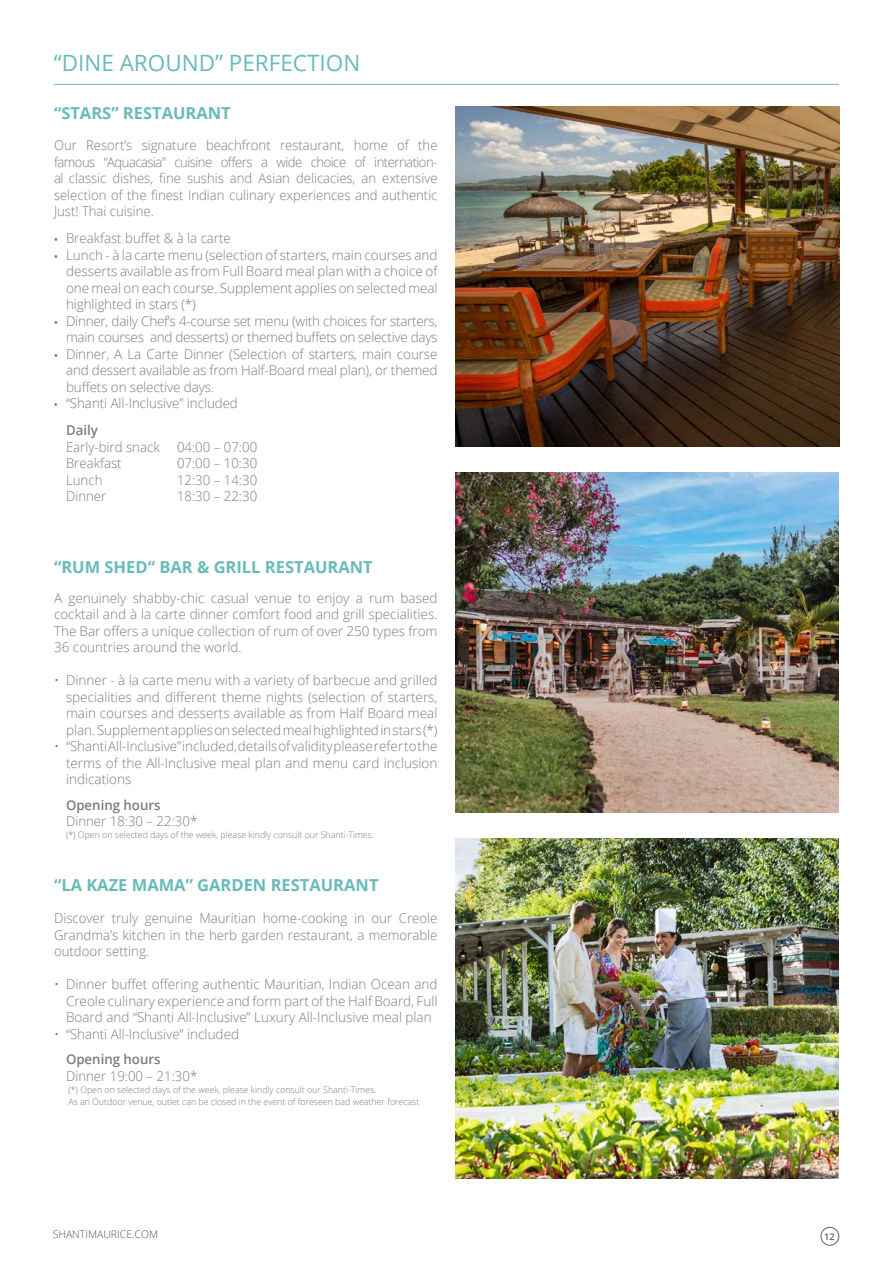
<style>
.page{position:relative;width:893px;height:1263px;background:#fff}
.page>*{position:absolute;margin:0;border:0;box-sizing:border-box;transform-origin:0 0}
.t1{font:22.5px "Open Sans";color:#68bbb9}
.t2{font:700 16.5px "Open Sans";color:#68bbb9}
.t3{font:300 13.5px/16.5px "Open Sans";color:#797c81;text-align:justify}
.t4{font:300 13.5px/16.5px "Open Sans";letter-spacing:-.02em;color:#797c81;text-align:right}
.t5{font:600 13.5px "Open Sans";color:#797c81}
.t6{font:300 10.5px "Open Sans";color:#545557}
.t7{font:600 9.15px "Open Sans";color:#5d6070}
.t8{font:300 9px/12px "Open Sans";color:#797c81}
.s1{font-family:"Myriad Pro";font-weight:400}
.s2{font-weight:600}
</style>
<div class="page">
<div style="left:821px;top:1227px;width:18px;height:18px;border:1px solid #5d6070;border-radius:50%"></div>
<hr style="left:54px;top:84px;width:785px;height:1px;background:#68bbb9">
<img style="left:455px;top:106px;width:384px;height:340px">
<img style="left:455px;top:838px;width:384px;height:341px">
<img style="left:455px;top:472px;width:384px;height:340px">
<h1 class="t1" style="left:54px;top:48px;width:308px">“DINE AROUND” PERFECTION</h1>
<p class="t2" style="left:54px;top:101px;width:178px">“STARS” RESTAURANT</p>
<p class="t3" style="left:54px;top:137px;width:385px">Our Resort’s signature beachfront restaurant, home of the famous “Aquacasia” cuisine offers a wide choice of internation&shy;al classic dishes, fine sushis and Asian delicacies, an extensive selection of the finest Indian culinary experiences and authentic Just! Thai cuisine.</p>
<p class="t3" style="left:54px;top:230px;width:178px"><span class="s1">•</span> Breakfast buffet &amp; à la carte</p>
<p class="t3" style="left:66px;top:246px;width:373px;text-indent:-12px"><span class="s1">•</span> Lunch - à la carte menu (selection of starters, main courses and desserts available as from Full Board meal plan with a choice of one meal on each course. Supplement applies on selected meal highlighted in stars (*)</p>
<p class="t4" style="left:54px;top:312px;width:385px"><span class="s1">•</span> Dinner, daily Chef’s 4-course set menu (with choices for starters, main courses and desserts) or themed buffets on selective days</p>
<p class="t3" style="left:66px;top:345px;width:373px;text-indent:-12px"><span class="s1">•</span> Dinner, A La Carte Dinner (Selection of starters, main course and dessert available as from Half-Board meal plan), or themed buffets on selective days.</p>
<p class="t3" style="left:66px;top:390px;width:173px;line-height:27px;text-indent:-12px"><span class="s1">•</span> “Shanti All-Inclusive” included<br><span class="s2">Daily</span></p>
<p class="t3" style="left:66px;top:438px;width:95px">Early-bird snack</p>
<p class="t3" style="left:177px;top:438px;width:82px">04:00 – 07:00</p>
<p class="t3" style="left:66px;top:455px;width:57px">Breakfast</p>
<p class="t3" style="left:177px;top:455px;width:82px">07:00 – 10:30</p>
<p class="t3" style="left:66px;top:471px;width:38px">Lunch</p>
<p class="t3" style="left:177px;top:471px;width:82px">12:30 – 14:30</p>
<p class="t3" style="left:66px;top:488px;width:42px">Dinner</p>
<p class="t3" style="left:177px;top:488px;width:82px">18:30 – 22:30</p>
<p class="t2" style="left:54px;top:555px;width:320px">“RUM SHED“ BAR &amp; GRILL RESTAURANT</p>
<p class="t3" style="left:54px;top:589px;width:385px">A genuinely shabby-chic casual venue to enjoy a rum based cocktail and à la carte dinner comfort food and grill specialities.<br>The Bar offers a unique collection of rum of over 250 types from 36 countries around the world.</p>
<p class="t3" style="left:66px;top:672px;width:373px;text-indent:-12px">• Dinner - à la carte menu with a variety of barbecue and grilled specialities and different theme nights (selection of starters, main courses and desserts available as from Half Board meal plan. Supplement applies on selected meal highlighted in stars (*)</p>
<p class="t3" style="left:66px;top:738px;width:373px;text-indent:-12px">• “Shanti All-Inclusive” included, details of validity please refer to the terms of the All-Inclusive meal plan and menu card inclusion indications</p>
<p class="t5" style="left:66px;top:796px;width:96px">Opening hours</p>
<p class="t3" style="left:66px;top:813px;width:133px">Dinner 18:30 – 22:30*</p>
<p class="t8" style="left:66px;top:829px;width:309px">(*) Open on selected days of the week, please kindly consult our Shanti-Times.</p>
<p class="t2" style="left:54px;top:873px;width:326px">“LA KAZE MAMA” GARDEN RESTAURANT</p>
<p class="t3" style="left:54px;top:910px;width:385px">Discover truly genuine Mauritian home-cooking in our Creole Grandma’s kitchen in the herb garden restaurant, a memorable outdoor setting.</p>
<p class="t3" style="left:66px;top:976px;width:373px;text-indent:-12px">• Dinner buffet offering authentic Mauritian, Indian Ocean and Creole culinary experience and form part of the Half Board, Full Board and “Shanti All-Inclusive” Luxury All-Inclusive meal plan</p>
<p class="t3" style="left:54px;top:1025px;width:187px">• “Shanti All-Inclusive” included</p>
<p class="t5" style="left:66px;top:1050px;width:96px">Opening hours</p>
<p class="t3" style="left:66px;top:1067px;width:133px">Dinner 19:00 – 21:30*</p>
<p class="t8" style="left:68px;top:1083px;width:352px">(*) Open on selected days of the week, please kindly consult our Shanti-Times.<br>As an Outdoor venue, outlet can be closed in the event of foreseen bad weather forecast</p>
<p class="t6" style="left:53px;top:1226px;width:107px">SHANTIMAURICE.COM</p>
<p class="t7" style="left:824px;top:1230px;width:12px">12</p>
</div>
